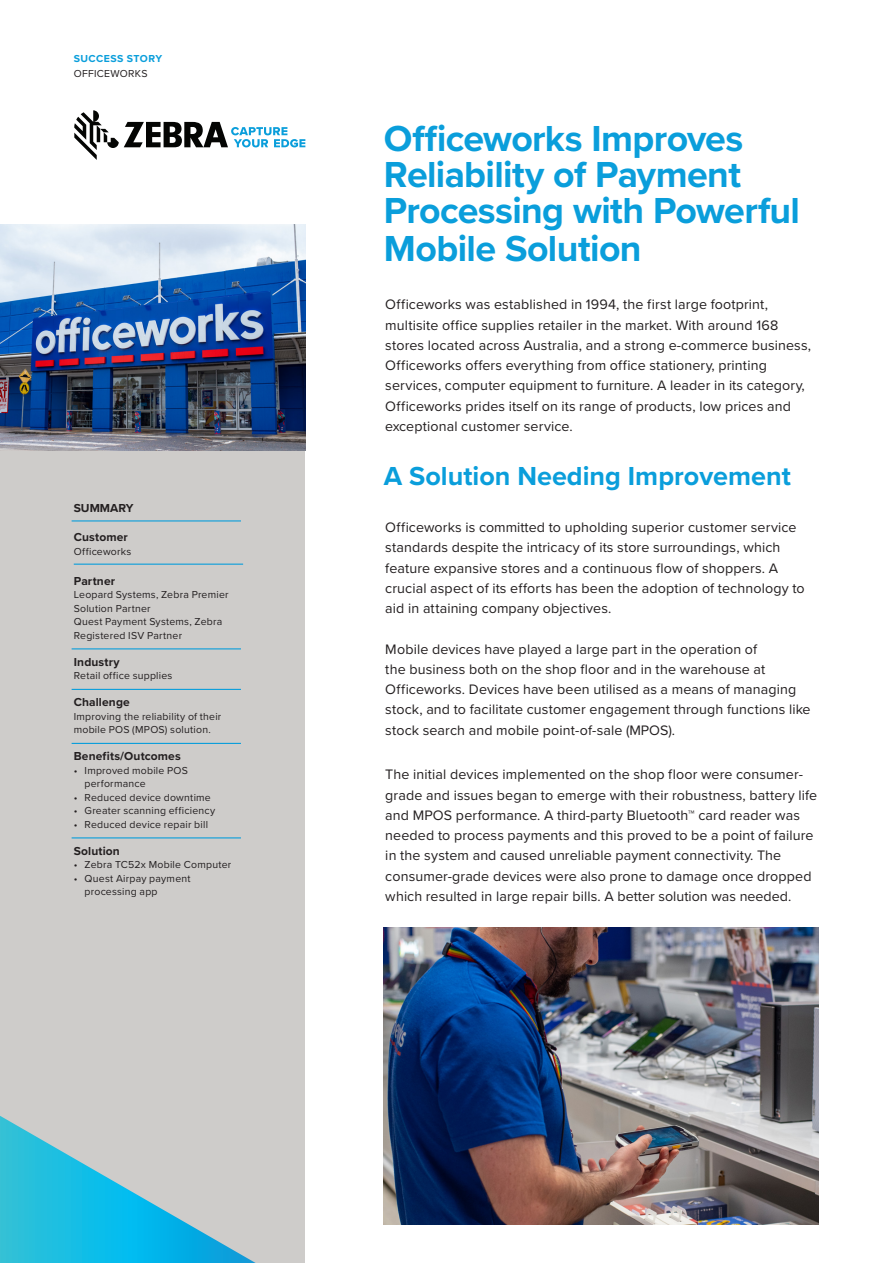
<style>
.page{position:relative;width:893px;height:1263px;background:#fff}
.page>*{position:absolute;margin:0;border:0;box-sizing:border-box;transform-origin:0 0}
.Heading-2-Cover{font:700 37.5px/36.5px "Proxima Nova";letter-spacing:-.02em;color:#0a9edb}
.Heading{font:700 27px "Proxima Nova";color:#0a9edb}
.t1{font:14.25px/20.2px "Proxima Nova";letter-spacing:.01em;color:#231f20}
.t2{font:700 12px "Proxima Nova";letter-spacing:.015em;color:#231f20}
.t3{font:10.5px/13.5px "Proxima Nova";letter-spacing:.02em;color:#231f20}
.t4{font:700 10.5px "Proxima Nova";letter-spacing:.045em;color:#0a9edb}
</style>
<div class="page">
<svg style="left:74px;top:110px;width:231px;height:50px"></svg>
<div style="left:0;top:321px;width:305px;height:942px;background:#ceccca"></div>
<hr style="left:72px;top:520px;width:169px;height:1px;background:#0a9edb">
<hr style="left:74px;top:564px;width:169px;height:1px;background:#0a9edb">
<hr style="left:72px;top:648px;width:169px;height:1px;background:#0a9edb">
<hr style="left:72px;top:689px;width:169px;height:1px;background:#0a9edb">
<hr style="left:72px;top:743px;width:169px;height:1px;background:#0a9edb">
<hr style="left:72px;top:837px;width:169px;height:1px;background:#0a9edb">
<img style="left:0;top:225px;width:305px;height:226px">
<svg style="left:0;top:1116px;width:256px;height:147px"></svg>
<img style="left:383px;top:927px;width:435px;height:298px">
<p class="t4" style="left:74px;top:51px;width:90px">SUCCESS STORY</p>
<p class="t3" style="left:74px;top:66px;width:75px">OFFICEWORKS</p>
<p class="t2" style="left:74px;top:499px;width:61px">SUMMARY</p>
<p class="t2" style="left:74px;top:528px;width:56px">Customer</p>
<p class="t3" style="left:74px;top:544px;width:59px">Officeworks</p>
<p class="t2" style="left:74px;top:572px;width:43px">Partner</p>
<p class="t3" style="left:74px;top:587px;width:156px">Leopard Systems, Zebra Premier<br>Solution Partner<br>Quest Payment Systems, Zebra<br>Registered ISV Partner</p>
<p class="t2" style="left:74px;top:653px;width:48px">Industry</p>
<p class="t3" style="left:74px;top:668px;width:100px">Retail office supplies</p>
<p class="t2" style="left:74px;top:693px;width:58px">Challenge</p>
<p class="t3" style="left:74px;top:709px;width:149px">Improving the reliability of their mobile POS (MPOS) solution.</p>
<p class="t2" style="left:74px;top:747px;width:109px">Benefits/Outcomes</p>
<p class="t3" style="left:85px;top:763px;width:105px;text-indent:-11px">• Improved mobile POS performance</p>
<p class="t3" style="left:74px;top:790px;width:139px">• Reduced device downtime</p>
<p class="t3" style="left:74px;top:803px;width:143px">• Greater scanning efficiency</p>
<p class="t3" style="left:74px;top:817px;width:136px">• Reduced device repair bill</p>
<p class="t2" style="left:74px;top:842px;width:48px">Solution</p>
<p class="t3" style="left:74px;top:857px;width:159px">• Zebra TC52x Mobile Computer</p>
<p class="t3" style="left:85px;top:871px;width:107px;text-indent:-11px">• Quest Airpay payment processing app</p>
<p class="Heading-2-Cover" style="left:384px;top:120px;width:418px">Officeworks Improves<br>Reliability of Payment<br>Processing with Powerful<br>Mobile Solution</p>
<p class="t1" style="left:385px;top:294px;width:427px">Officeworks was established in 1994, the first large footprint, multisite office supplies retailer in the market. With around 168 stores located across Australia, and a strong e-commerce business, Officeworks offers everything from office stationery, printing services, computer equipment to furniture. A leader in its category, Officeworks prides itself on its range of products, low prices and exceptional customer service.</p>
<p class="Heading" style="left:384px;top:456px;width:408px">A Solution Needing Improvement</p>
<p class="t1" style="left:385px;top:517px;width:421px">Officeworks is committed to upholding superior customer service standards despite the intricacy of its store surroundings, which feature expansive stores and a continuous flow of shoppers. A crucial aspect of its efforts has been the adoption of technology to aid in attaining company objectives.</p>
<p class="t1" style="left:385px;top:638px;width:427px">Mobile devices have played a large part in the operation of<br>the business both on the shop floor and in the warehouse at Officeworks. Devices have been utilised as a means of managing stock, and to facilitate customer engagement through functions like stock search and mobile point-of-sale (MPOS).</p>
<p class="t1" style="left:385px;top:764px;width:433px">The initial devices implemented on the shop floor were consumer&shy;grade and issues began to emerge with their robustness, battery life and MPOS performance. A third-party Bluetooth™ card reader was needed to process payments and this proved to be a point of failure in the system and caused unreliable payment connectivity. The consumer-grade devices were also prone to damage once dropped which resulted in large repair bills. A better solution was needed.</p>
</div>
